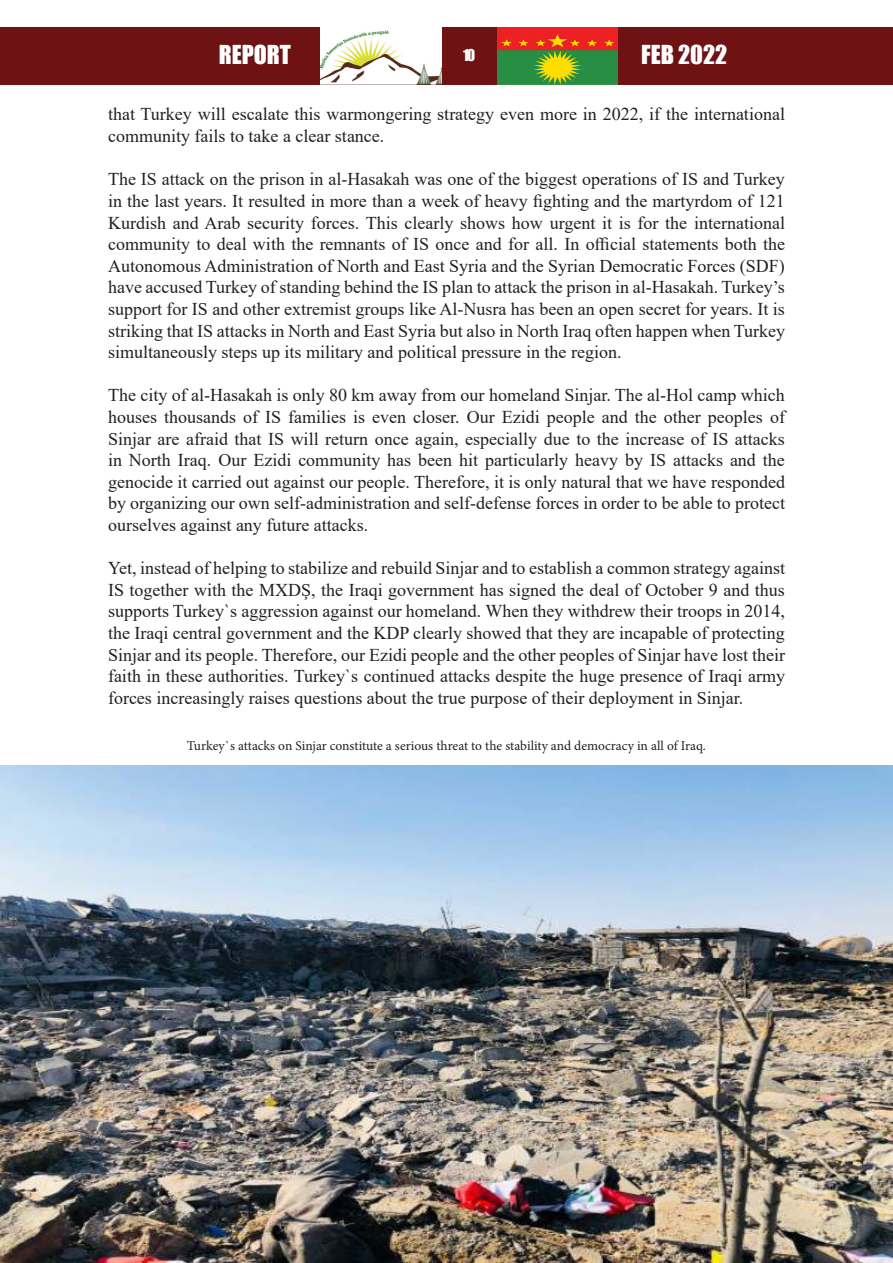
<style>
.page{position:relative;width:893px;height:1263px;background:#fff}
.page>*{position:absolute;margin:0;border:0;box-sizing:border-box;transform-origin:0 0}
.t1{font:24px "Impact";color:#fff}
.t2{font:18px/21.6px "Times New Roman";color:#231f20;text-align:justify}
.t3{font:15px "Impact";color:#fff}
.t4{font:13.5px "Minion Pro";color:#231f20}
</style>
<div class="page">
<img style="left:320px;top:30px;width:122px;height:55px">
<img style="left:496px;top:27px;width:123px;height:58px">
<div style="left:442px;top:27px;width:54px;height:58px;background:#6e1213"></div>
<div style="left:0;top:27px;width:320px;height:58px;background:#6e1213"></div>
<div style="left:619px;top:27px;width:274px;height:58px;background:#6e1213"></div>
<img style="left:0;top:765px;width:893px;height:498px">
<h1 class="t1" style="left:219px;top:35px;width:74px">REPORT</h1>
<p class="t3" style="left:463px;top:43px;width:14px">10</p>
<h1 class="t1" style="left:641px;top:36px;width:88px">FEB 2022</h1>
<p class="t2" style="left:108px;top:103px;width:678px">that Turkey will escalate this warmongering strategy even more in 2022, if the international community fails to take a clear stance.</p>
<p class="t2" style="left:108px;top:168px;width:678px">The IS attack on the prison in al-Hasakah was one of the biggest operations of IS and Turkey in the last years. It resulted in more than a week of heavy fighting and the martyrdom of 121<br>Kurdish and Arab security forces. This clearly shows how urgent it is for the international community to deal with the remnants of IS once and for all. In official statements both the Autonomous Administration of North and East Syria and the Syrian Democratic Forces (SDF) have accused Turkey of standing behind the IS plan to attack the prison in al-Hasakah. Turkey’s support for IS and other extremist groups like Al-Nusra has been an open secret for years. It is striking that IS attacks in North and East Syria but also in North Iraq often happen when Turkey simultaneously steps up its military and political pressure in the region.</p>
<p class="t2" style="left:108px;top:384px;width:678px">The city of al-Hasakah is only 80 km away from our homeland Sinjar. The al-Hol camp which houses thousands of IS families is even closer. Our Ezidi people and the other peoples of Sinjar are afraid that IS will return once again, especially due to the increase of IS attacks in North Iraq. Our Ezidi community has been hit particularly heavy by IS attacks and the genocide it carried out against our people. Therefore, it is only natural that we have responded by organizing our own self-administration and self-defense forces in order to be able to protect ourselves against any future attacks.</p>
<p class="t2" style="left:108px;top:557px;width:678px">Yet, instead of helping to stabilize and rebuild Sinjar and to establish a common strategy against IS together with the MXDŞ, the Iraqi government has signed the deal of October 9 and thus supports Turkey`s aggression against our homeland. When they withdrew their troops in 2014, the Iraqi central government and the KDP clearly showed that they are incapable of protecting Sinjar and its people. Therefore, our Ezidi people and the other peoples of Sinjar have lost their faith in these authorities. Turkey`s continued attacks despite the huge presence of Iraqi army forces increasingly raises questions about the true purpose of their deployment in Sinjar.</p>
<p class="t4" style="left:187px;top:736px;width:521px">Turkey`s attacks on Sinjar constitute a serious threat to the stability and democracy in all of Iraq.</p>
</div>
